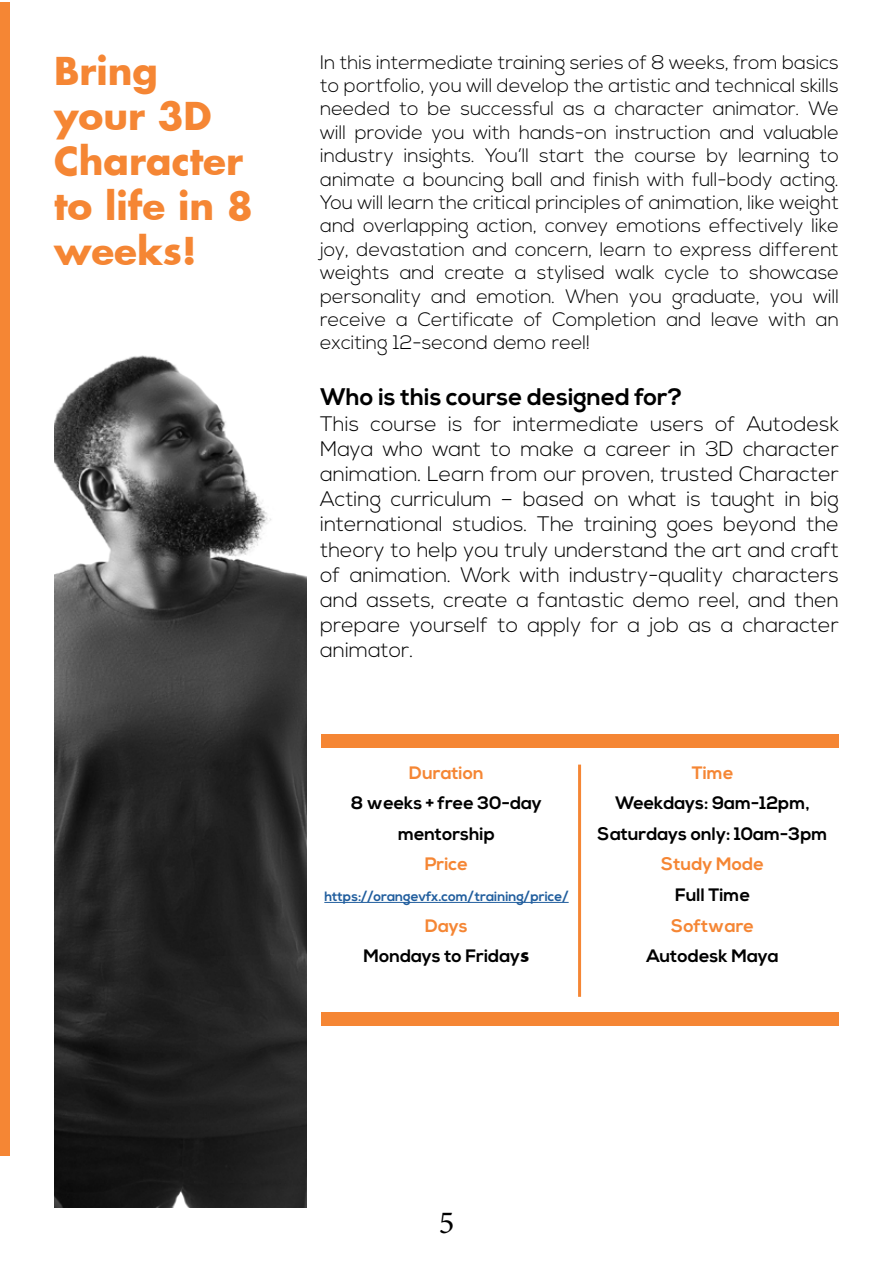
<style>
.page{position:relative;width:893px;height:1263px;background:#fff}
.page>*{position:absolute;margin:0;border:0;box-sizing:border-box;transform-origin:0 0}
.t1{font:700 37.5px/45px "Futura";color:#f58634}
.t2{font:32.4px "Minion Pro";color:#000}
.t3{font:700 24px "Nexa";color:#000}
.t4{font:300 21px/25.2px "Nexa";color:#000;text-align:justify}
.t5{font:300 19.5px/23.4px "Nexa";color:#000;text-align:justify}
.t6{font:700 18px/30.6px "Nexa";color:#000;text-align:center}
.t7{font:700 18px "Nexa";color:#f58634}
.t8{font:700 13.5px "Nexa";color:#215e9e}
.s1{color:#f58634}
.s2{font-family:"Futura"}
</style>
<div class="page">
<img style="left:54px;top:355px;width:253px;height:852px">
<div style="left:0;top:3px;width:9px;height:1153px;background:#f58634"></div>
<hr style="left:324px;top:902px;width:245px;height:1px;background:#215e9e">
<div style="left:321px;top:734px;width:517px;height:14px;background:#f58634"></div>
<div style="left:321px;top:1012px;width:517px;height:14px;background:#f58634"></div>
<hr style="left:578px;top:765px;width:3px;height:232px;background:#f58634">
<h1 class="t1" style="left:54px;top:48px;width:200px">Bring your 3D<br>Character to life in 8 weeks!</h1>
<p class="t5" style="left:320px;top:51px;width:520px">In this intermediate training series of 8 weeks, from basics to portfolio, you will develop the artistic and technical skills needed to be successful as a character animator. We will provide you with hands-on instruction and valuable industry insights. You’ll start the course by learning to animate a bouncing ball and finish with full-body acting.<br>You will learn the critical principles of animation, like weight and overlapping action, convey emotions effectively like joy, devastation and concern, learn to express different weights and create a stylised walk cycle to showcase personality and emotion. When you graduate, you will receive a Certificate of Completion and leave with an exciting 12-second demo reel!</p>
<p class="t3" style="left:320px;top:383px;width:364px">Who is this course designed for?</p>
<p class="t4" style="left:320px;top:412px;width:520px">This course is for intermediate users of Autodesk Maya who want to make a career in 3D character animation. Learn from our proven, trusted Character Acting curriculum – based on what is taught in big international studios. The training goes beyond the theory to help you truly understand the art and craft of animation. Work with industry-quality characters and assets, create a fantastic demo reel, and then prepare yourself to apply for a job as a character animator.</p>
<p class="t7" style="left:409px;top:762px;width:76px">Duration</p>
<p class="t6" style="left:351px;top:788px;width:192px">8 weeks + free 30-day mentorship</p>
<p class="t7" style="left:425px;top:854px;width:45px">Price</p>
<p class="t8" style="left:324px;top:889px;width:246px">https://orangevfx.com/training/price/</p>
<p class="t6" style="left:364px;top:911px;width:167px"><span class="s1">Days<br></span>Mondays to Friday<span class="s2">s</span></p>
<p class="t7" style="left:692px;top:762px;width:43px">Time</p>
<p class="t6" style="left:598px;top:788px;width:232px">Weekdays: 9am-12pm,<br>Saturdays only: 10am-3pm</p>
<p class="t7" style="left:661px;top:854px;width:104px">Study Mode</p>
<p class="t6" style="left:675px;top:880px;width:77px">Full Time</p>
<p class="t7" style="left:671px;top:915px;width:84px">Software</p>
<p class="t6" style="left:646px;top:941px;width:134px">Autodesk Maya</p>
<h2 class="t2" style="left:439px;top:1200px;width:17px">5</h2>
</div>
